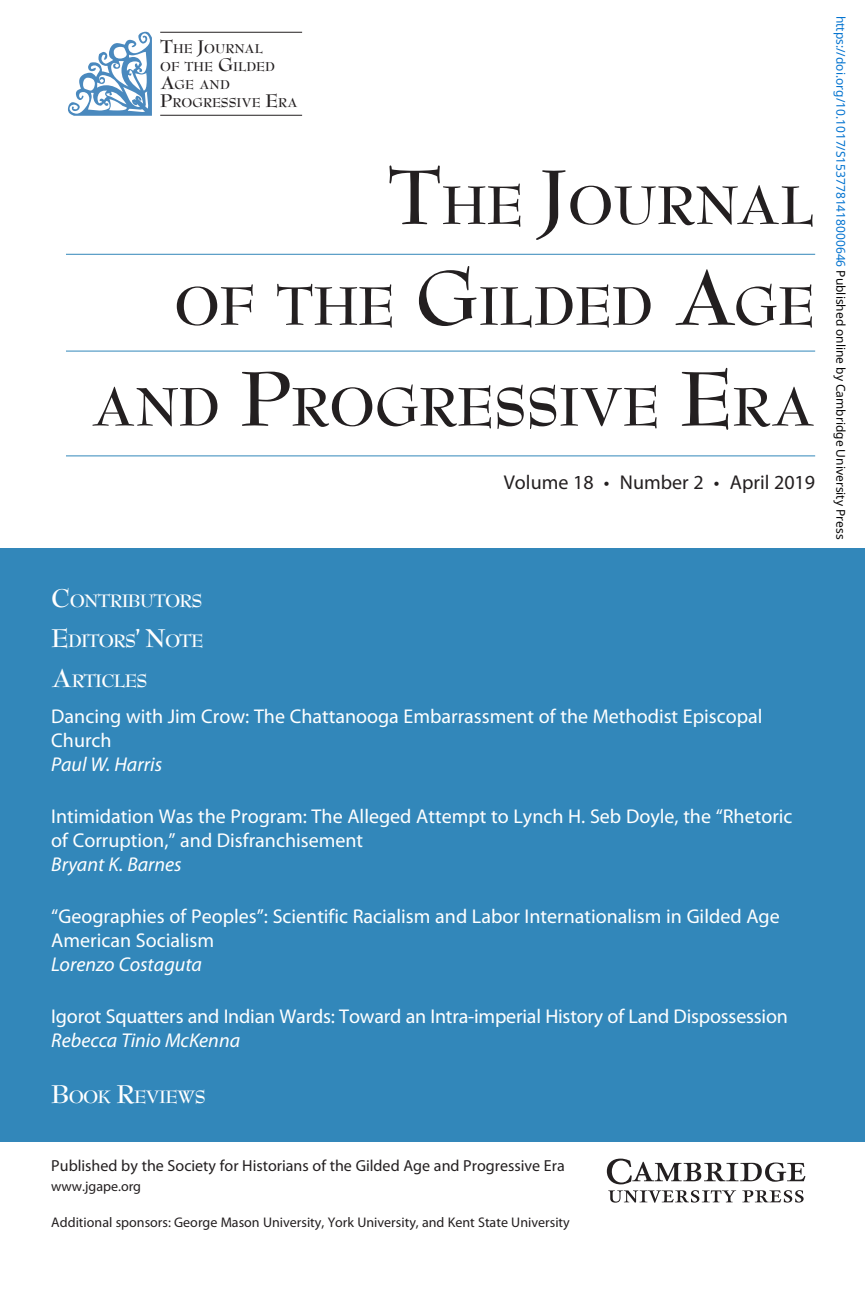
<style>
.page{position:relative;width:865px;height:1296px;background:#fff}
.page>*{position:absolute;margin:0;border:0;box-sizing:border-box;transform-origin:0 0}
.t1{font:700 58.8px/100.8px "Bernhard Modern";letter-spacing:-.005em;color:#231f20;text-align:right}
.t2{font:20px/24px "Myriad Pro";color:#fff}
.t3{font:italic 20px "Myriad Pro";color:#fff}
.t4{font:20px "Myriad Pro";color:#231f20}
.t5{font:700 19.6px/40px "Bernhard Modern";letter-spacing:-.04em;color:#fff;text-align:justify}
.t6{font:16px "Myriad Pro";color:#231f20}
.t7{font:14px "Myriad Pro";color:#231f20}
.t8{font:700 14px/18px "Bernhard Modern";color:#231f20}
.t9{font:12px "Noto Sans";color:#0172cf}
.s1{font-size:20px}
.s2{font-size:84px}
.s3{color:#000}
.s4{font-size:28px}
</style>
<div class="page">
<hr style="left:66px;top:254px;width:748px;height:1px;background:#3287ba">
<hr style="left:66px;top:351px;width:748px;height:1px;background:#3287ba">
<hr style="left:66px;top:455px;width:748px;height:1px;background:#3287ba">
<hr style="left:160px;top:32px;width:142px;height:1px;background:#231f20">
<hr style="left:160px;top:115px;width:142px;height:1px;background:#231f20">
<svg style="left:68px;top:32px;width:84px;height:84px"></svg>
<svg style="left:606px;top:1159px;width:199px;height:25px"></svg>
<svg style="left:608px;top:1190px;width:127px;height:13px"></svg>
<svg style="left:742px;top:1190px;width:61px;height:13px"></svg>
<div style="left:0;top:548px;width:864px;height:594px;background:#3287ba"></div>
<p class="t8" style="left:160px;top:40px;width:139px"><span class="s1">T</span>HE <span class="s1">J</span>OURNAL<br>OF THE <span class="s1">G</span>ILDED<br><span class="s1">A</span>GE AND<br><span class="s1">P</span>ROGRESSIVE <span class="s1">E</span>RA</p>
<h1 class="t1" style="left:91px;top:156px;width:725px"><span class="s2">T</span>HE <span class="s2">J</span>OURNAL<br>OF THE <span class="s2">G</span>ILDED <span class="s2">A</span>GE<br>AND <span class="s2">P</span>ROGRESSIVE <span class="s2">E</span>RA</h1>
<p class="t4" style="left:503px;top:474px;width:313px">Volume 18 • Number 2 • April 2019</p>
<p class="t9" style="left:848px;top:16px;width:525px;rotate:90deg">https://doi.org/10.1017/S1537781418000646 <span class="s3">Published online by Cambridge University Press</span></p>
<p class="t5" style="left:51px;top:582px;width:154px"><span class="s4">C</span>ONTRIBUTORS <span class="s4">E</span>DITORS<span class="s4">’ N</span>OTE <span class="s4">A</span>RTICLES</p>
<p class="t2" style="left:51px;top:706px;width:712px">Dancing with Jim Crow: The Chattanooga Embarrassment of the Methodist Episcopal<br>Church</p>
<p class="t3" style="left:51px;top:752px;width:112px">Paul W. Harris</p>
<p class="t2" style="left:51px;top:806px;width:742px">Intimidation Was the Program: The Alleged Attempt to Lynch H. Seb Doyle, the “Rhetoric of Corruption,” and Disfranchisement</p>
<p class="t3" style="left:51px;top:852px;width:132px">Bryant K. Barnes</p>
<p class="t2" style="left:51px;top:906px;width:729px">“Geographies of Peoples”: Scientific Racialism and Labor Internationalism in Gilded Age<br>American Socialism</p>
<p class="t3" style="left:51px;top:952px;width:152px">Lorenzo Costaguta</p>
<p class="t2" style="left:51px;top:1006px;width:737px">Igorot Squatters and Indian Wards: Toward an Intra-imperial History of Land Dispossession</p>
<p class="t3" style="left:51px;top:1028px;width:190px">Rebecca Tinio McKenna</p>
<p class="t5" style="left:51px;top:1077px;width:156px"><span class="s4">B</span>OOK <span class="s4">R</span>EVIEWS</p>
<p class="t6" style="left:51px;top:1160px;width:514px">Published by the Society for Historians of the Gilded Age and Progressive Era</p>
<p class="t7" style="left:51px;top:1181px;width:91px">www.jgape.org</p>
<p class="t7" style="left:51px;top:1217px;width:519px">Additional sponsors: George Mason University, York University, and Kent State University</p>
</div>
